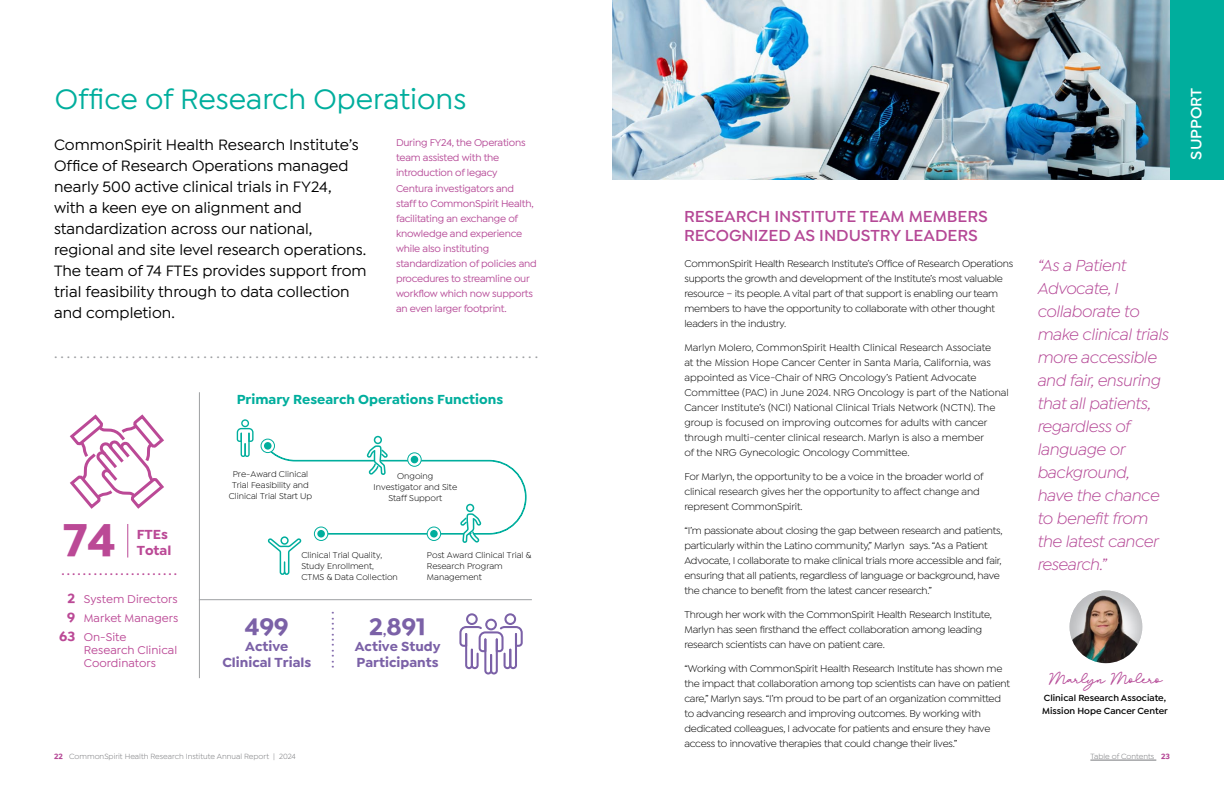
<style>
.page{position:relative;width:1224px;height:792px;background:#fff}
.page>*{position:absolute;margin:0;border:0;box-sizing:border-box;transform-origin:0 0}
.t1{font:700 48px "Isidora Sans";color:#bb4996}
.t2{font:500 30px "Isidora Sans";color:#00ae9d}
.t3{font:700 25px "Isidora Sans";color:#7b61a7}
.t4{font:italic 17px/23px "Isidora Sans";letter-spacing:-.02em;color:#b54896}
.t5{font:600 17px/19px "Isidora Sans";color:#b54896}
.t6{font:500 16px/21px "Isidora Sans";color:#000}
.t7{font:500 16px "Isidora Sans";color:#9d9fa2}
.t8{font:600 16px "Isidora Sans";color:#fff}
.t9{font:14.5px "Bathilda";color:#b54896}
.t10{font:700 14px/16px "Isidora Sans";color:#7b61a7}
.t11{font:700 14px "Isidora Sans";color:#00ae9d}
.t12{font:700 14px "Isidora Sans";color:#bb4996}
.t13{font:500 12px/13px "Isidora Sans";color:#bb4996}
.t14{font:10.5px/15px "Isidora Sans";letter-spacing:-.02em;color:#000}
.t15{font:10.5px/15px "Isidora Sans";color:#000}
.t16{font:500 10.5px/15px "Isidora Sans";letter-spacing:-.02em;color:#b54896}
.t17{font:700 10px "Isidora Sans";color:#bb4996}
.t18{font:700 10px "Isidora Sans";color:#7b61a7}
.t19{font:600 9.5px/13px "Isidora Sans";color:#000}
.t20{font:9px/11px "Isidora Sans";color:#000}
.t21{font:8px "Isidora Sans";color:#77787b}
.s1{font-weight:700;font-size:14px}
.s2{font-size:12px}
.s3{font-weight:700;color:#b54896}
</style>
<div class="page">
<hr style="left:1090px;top:760px;width:66px;height:1px;background:#77787b">
<img style="left:612px;top:0;width:558px;height:180px">
<svg style="left:459px;top:613px;width:64px;height:62px"></svg>
<svg style="left:237px;top:419px;width:17px;height:38px"></svg>
<div style="left:261px;top:439px;width:14px;height:14px;border:1px solid #00ae9d;border-radius:50%"></div>
<svg style="left:266px;top:435px;width:261px;height:140px"></svg>
<hr style="left:199px;top:392px;width:1px;height:286px;background:#9d9fa2">
<hr style="left:199px;top:599px;width:333px;height:1px;background:#9d9fa2">
<svg style="left:69px;top:414px;width:95px;height:144px"></svg>
<img style="left:1070px;top:591px;width:72px;height:72px;border-radius:36px">
<div style="left:1170px;top:0;width:54px;height:180px;background:#00ae9d"></div>
<h2 class="t2" style="left:55px;top:83px;width:413px">Office of Research Operations</h2>
<p class="t16" style="left:396px;top:136px;width:142px">During FY24, the Operations team assisted with the introduction of legacy<br>Centura investigators and staff to CommonSpirit Health, facilitating an exchange of knowledge and experience while also instituting standardization of policies and procedures to streamline our workflow which now supports an even larger footprint.</p>
<p class="t6" style="left:54px;top:134px;width:314px">CommonSpirit Health Research Institute’s Office of Research Operations managed nearly 500 active clinical trials in FY24, with a keen eye on alignment and standardization across our national, regional and site level research operations.<br>The team of 74 FTEs provides support from trial feasibility through to data collection and completion.</p>
<h3 class="t7" style="left:54px;top:344px;width:486px">...........................................................................</h3>
<h3 class="t11" style="left:237px;top:391px;width:268px">Primary Research Operations Functions</h3>
<h1 class="t1" style="left:63px;top:511px;width:54px">74</h1>
<h3 class="t12" style="left:137px;top:526px;width:33px">FTEs</h3>
<h3 class="t12" style="left:137px;top:542px;width:36px">Total</h3>
<p class="t17" style="left:62px;top:566px;width:116px">......................</p>
<p class="t13" style="left:67px;top:592px;width:112px"><span class="s1">2</span> System Directors</p>
<p class="t13" style="left:67px;top:611px;width:113px"><span class="s1">9</span> Market Managers</p>
<p class="t13" style="left:59px;top:630px;width:69px"><span class="s1">63</span> On-Site</p>
<p class="t13" style="left:84px;top:643px;width:95px">Research Clinical<br>Coordinators</p>
<p class="t20" style="left:229px;top:469px;width:85px;text-align:center">Pre-Award Clinical<br>Trial Feasibility and<br>Clinical Trial Start Up</p>
<p class="t20" style="left:374px;top:471px;width:85px;text-align:center">Ongoing<br>Investigator and Site<br>Staff Support</p>
<p class="t20" style="left:301px;top:550px;width:98px">Clinical Trial Quality,<br>Study Enrollment,<br>CTMS &amp; Data Collection</p>
<p class="t18" style="left:324px;top:668px;width:58px;rotate:-90deg">...........</p>
<p class="t20" style="left:427px;top:550px;width:106px">Post Award Clinical Trial &amp;<br>Research Program<br>Management</p>
<h3 class="t3" style="left:245px;top:611px;width:45px">499</h3>
<h3 class="t10" style="left:222px;top:639px;width:90px;text-align:center">Active<br>Clinical Trials</h3>
<h3 class="t3" style="left:369px;top:611px;width:58px">2<span class="s2">,</span>891</h3>
<h3 class="t10" style="left:355px;top:639px;width:87px">Active Study<br>Participants</h3>
<h3 class="t5" style="left:684px;top:207px;width:305px">RESEARCH INSTITUTE TEAM MEMBERS<br>RECOGNIZED AS INDUSTRY LEADERS</h3>
<p class="t14" style="left:684px;top:256px;width:330px">CommonSpirit Health Research Institute’s Office of Research Operations supports the growth and development of the Institute’s most valuable resource – its people. A vital part of that support is enabling our team members to have the opportunity to collaborate with other thought leaders in the industry.</p>
<p class="t15" style="left:684px;top:340px;width:326px">Marlyn Molero, CommonSpirit Health Clinical Research Associate<br>at the Mission Hope Cancer Center in Santa Maria, California, was appointed as Vice-Chair of NRG Oncology’s Patient Advocate Committee (PAC) in June 2024. NRG Oncology is part of the National Cancer Institute’s (NCI) National Clinical Trials Network (NCTN). The group is focused on improving outcomes for adults with cancer through multi-center clinical research. Marlyn is also a member<br>of the NRG Gynecologic Oncology Committee.</p>
<p class="t14" style="left:684px;top:469px;width:301px">For Marlyn, the opportunity to be a voice in the broader world of clinical research gives her the opportunity to affect change and represent CommonSpirit.</p>
<p class="t14" style="left:684px;top:523px;width:320px">“I’m passionate about closing the gap between research and patients, particularly within the Latino community,” Marlyn says. “As a Patient Advocate, I collaborate to make clinical trials more accessible and fair, ensuring that all patients, regardless of language or background, have the chance to benefit from the latest cancer research.”</p>
<p class="t14" style="left:684px;top:607px;width:309px">Through her work with the CommonSpirit Health Research Institute,<br>Marlyn has seen firsthand the effect collaboration among leading research scientists can have on patient care.</p>
<p class="t14" style="left:684px;top:661px;width:327px">“Working with CommonSpirit Health Research Institute has shown me the impact that collaboration among top scientists can have on patient care,” Marlyn says. “I’m proud to be part of an organization committed to advancing research and improving outcomes. By working with dedicated colleagues, I advocate for patients and ensure they have access to innovative therapies that could change their lives.”</p>
<h3 class="t4" style="left:1037px;top:254px;width:133px">“As a Patient<br>Advocate, I collaborate to make clinical trials more accessible and fair, ensuring that all patients, regardless of language or background, have the chance to benefit from the latest cancer research.”</h3>
<h3 class="t9" style="left:1050px;top:668px;width:114px">Marlyn Molero</h3>
<p class="t19" style="left:1042px;top:692px;width:127px">Clinical Research Associate,<br>Mission Hope Cancer Center</p>
<p class="t21" style="left:54px;top:752px;width:243px"><span class="s3">22</span> CommonSpirit Health Research Institute Annual Report | 2024</p>
<p class="t21" style="left:1090px;top:752px;width:81px">Table of Contents <span class="s3">23</span></p>
<h3 class="t8" style="left:1187px;top:160px;width:73px;rotate:-90deg">SUPPORT</h3>
</div>
